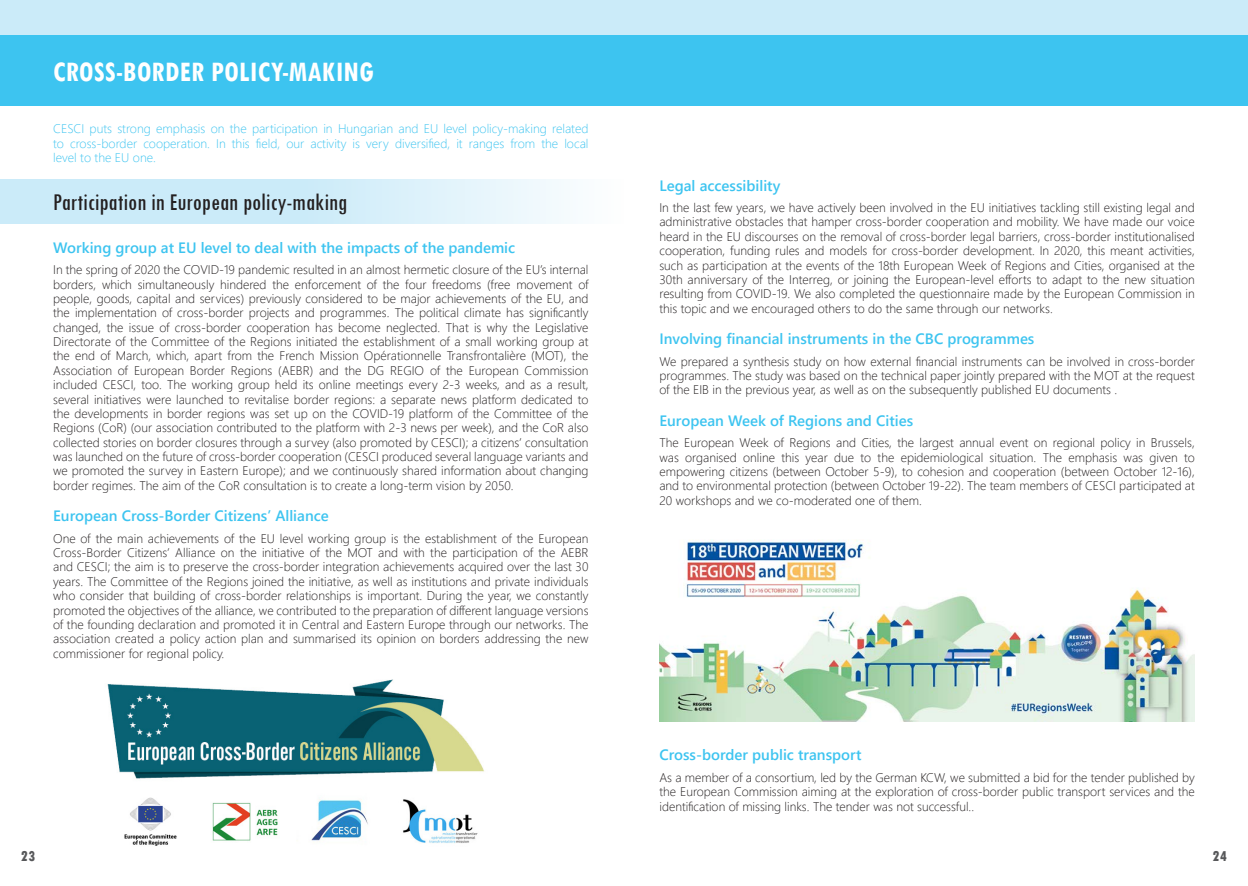
<style>
.page{position:relative;width:1248px;height:886px;background:#fff}
.page>*{position:absolute;margin:0;border:0;box-sizing:border-box;transform-origin:0 0}
.Címsor_10{font:700 condensed 30px "Tw Cen";letter-spacing:.01em;color:#fff;scale:.94 1}
.t1{font:condensed 25px "Tw Cen";color:#231f20}
.Címsor_30{font:600 15px "Segoe UI";color:#3dc4f0}
.t2{font:800 condensed 15px "Tw Cen";color:#57585a}
.t3{font:300 12.5px/14.4px "Segoe UI";color:#231f20;text-align:justify}
.t4{font:300 12.5px/14.4px "Segoe UI";color:#3dc4f0;text-align:justify}
</style>
<div class="page">
<div style="left:0;top:0;width:1247px;height:35px;background:#cbebf9"></div>
<div style="left:0;top:35px;width:1247px;height:71px;background:#3dc4f0"></div>
<div style="left:0;top:180px;width:624px;height:44px;background:linear-gradient(to right,#bee6f8,#f2fafd)"></div>
<img style="left:107px;top:679px;width:377px;height:167px">
<img style="left:659px;top:540px;width:535px;height:182px">
<p class="Címsor_10" style="left:53px;top:53px;width:342px">CROSS-BORDER POLICY-MAKING</p>
<p class="t4" style="left:53px;top:120px;width:537px">CESCI puts strong emphasis on the participation in Hungarian and EU level policy-making related to cross-border cooperation. In this field, our activity is very diversified, it ranges from the local level to the EU one.</p>
<p class="t1" style="left:53px;top:187px;width:295px">Participation in European policy-making</p>
<p class="Címsor_30" style="left:53px;top:233px;width:463px">Working group at EU level to deal with the impacts of the pandemic</p>
<p class="t3" style="left:53px;top:261px;width:537px">In the spring of 2020 the COVID-19 pandemic resulted in an almost hermetic closure of the EU’s internal borders, which simultaneously hindered the enforcement of the four freedoms (free movement of people, goods, capital and services) previously considered to be major achievements of the EU, and the implementation of cross-border projects and programmes. The political climate has significantly changed, the issue of cross-border cooperation has become neglected. That is why the Legislative Directorate of the Committee of the Regions initiated the establishment of a small working group at the end of March, which, apart from the French Mission Opérationnelle Transfrontalière (MOT), the Association of European Border Regions (AEBR) and the DG REGIO of the European Commission included CESCI, too. The working group held its online meetings every 2-3 weeks, and as a result, several initiatives were launched to revitalise border regions: a separate news platform dedicated to the developments in border regions was set up on the COVID-19 platform of the Committee of the Regions (CoR) (our association contributed to the platform with 2-3 news per week), and the CoR also collected stories on border closures through a survey (also promoted by CESCI); a citizens’ consultation was launched on the future of cross-border cooperation (CESCI produced several language variants and we promoted the survey in Eastern Europe); and we continuously shared information about changing border regimes. The aim of the CoR consultation is to create a long-term vision by 2050.</p>
<p class="Címsor_30" style="left:53px;top:502px;width:277px">European Cross-Border Citizens’ Alliance</p>
<p class="t3" style="left:53px;top:530px;width:537px">One of the main achievements of the EU level working group is the establishment of the European Cross-Border Citizens’ Alliance on the initiative of the MOT and with the participation of the AEBR and CESCI; the aim is to preserve the cross-border integration achievements acquired over the last 30 years. The Committee of the Regions joined the initiative, as well as institutions and private individuals who consider that building of cross-border relationships is important. During the year, we constantly promoted the objectives of the alliance, we contributed to the preparation of different language versions of the founding declaration and promoted it in Central and Eastern Europe through our networks. The association created a policy action plan and summarised its opinion on borders addressing the new commissioner for regional policy.</p>
<p class="Címsor_30" style="left:659px;top:171px;width:122px">Legal accessibility</p>
<p class="t3" style="left:659px;top:199px;width:537px">In the last few years, we have actively been involved in the EU initiatives tackling still existing legal and administrative obstacles that hamper cross-border cooperation and mobility. We have made our voice heard in the EU discourses on the removal of cross-border legal barriers, cross-border institutionalised cooperation, funding rules and models for cross-border development. In 2020, this meant activities, such as participation at the events of the 18th European Week of Regions and Cities, organised at the 30th anniversary of the Interreg, or joining the European-level efforts to adapt to the new situation resulting from COVID-19. We also completed the questionnaire made by the European Commission in this topic and we encouraged others to do the same through our networks.</p>
<p class="Címsor_30" style="left:659px;top:325px;width:376px">Involving financial instruments in the CBC programmes</p>
<p class="t3" style="left:659px;top:353px;width:537px">We prepared a synthesis study on how external financial instruments can be involved in cross-border programmes. The study was based on the technical paper jointly prepared with the MOT at the request of the EIB in the previous year, as well as on the subsequently published EU documents .</p>
<p class="Címsor_30" style="left:659px;top:406px;width:255px">European Week of Regions and Cities</p>
<p class="t3" style="left:659px;top:434px;width:537px">The European Week of Regions and Cities, the largest annual event on regional policy in Brussels, was organised online this year due to the epidemiological situation. The emphasis was given to empowering citizens (between October 5-9), to cohesion and cooperation (between October 12-16), and to environmental protection (between October 19-22). The team members of CESCI participated at 20 workshops and we co-moderated one of them.</p>
<p class="Címsor_30" style="left:659px;top:741px;width:204px">Cross-border public transport</p>
<p class="t3" style="left:659px;top:769px;width:537px">As a member of a consortium, led by the German KCW, we submitted a bid for the tender published by the European Commission aiming at the exploration of cross-border public transport services and the identification of missing links. The tender was not successful..</p>
<p class="t2" style="left:21px;top:847px;width:16px">23</p>
<p class="t2" style="left:1212px;top:847px;width:16px">24</p>
</div>
